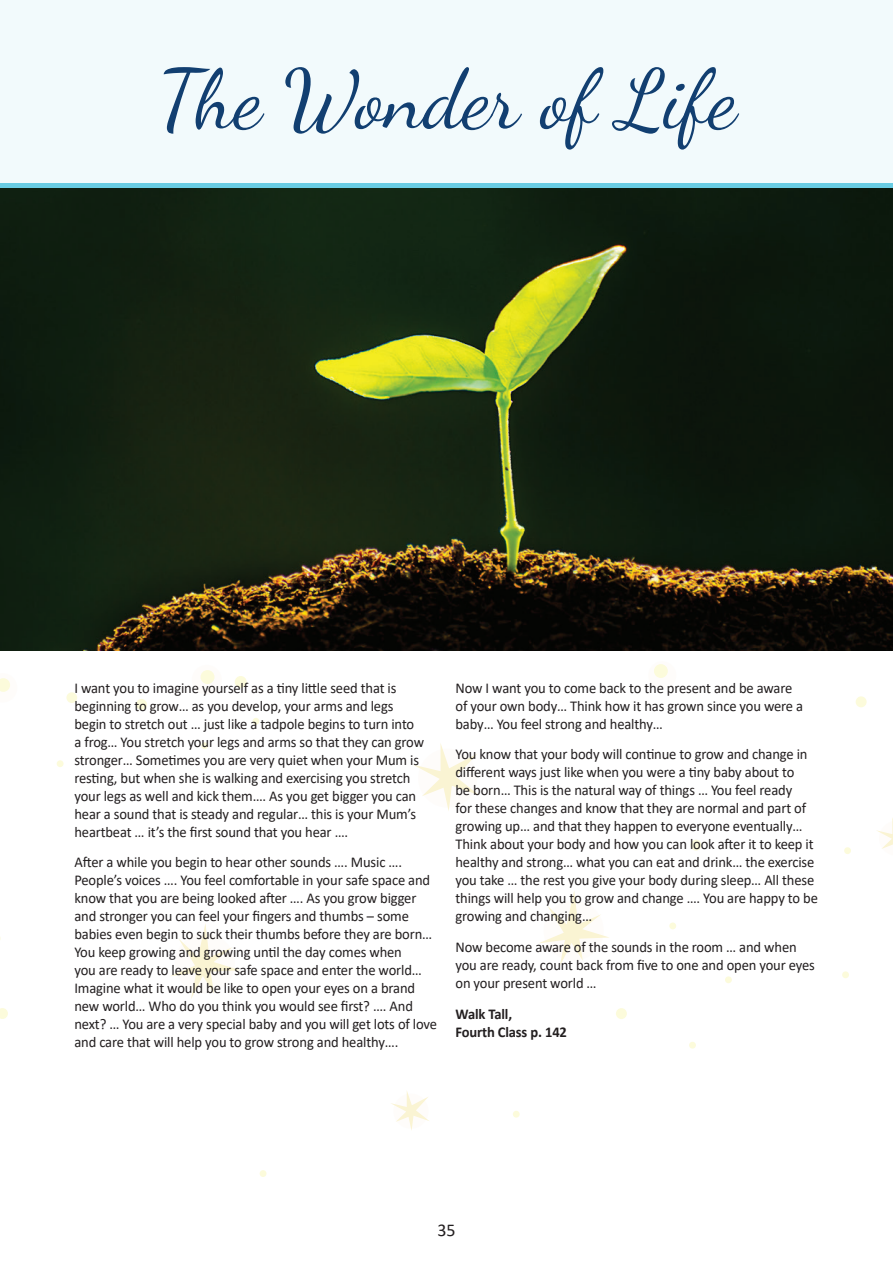
<style>
.page{position:relative;width:893px;height:1263px;background:#fff}
.page>*{position:absolute;margin:0;border:0;box-sizing:border-box;transform-origin:0 0}
.t1{font:82.5px "Dancing Script";color:#123f71}
.t2{font:18px "Calibri";color:#231f20}
.t3{font:15px/18px "Calibri";letter-spacing:-.01em;color:#231f20}
.t4{font:700 15px/18px "Calibri";letter-spacing:-.01em;color:#231f20}
</style>
<div class="page">
<div style="left:66px;top:692px;width:11px;height:11px;background:#fcfbdb;border-radius:50%"></div>
<svg style="left:0;top:678px;width:10px;height:14px"></svg>
<svg style="left:414px;top:743px;width:65px;height:68px"></svg>
<div style="left:648px;top:661px;width:28px;height:28px;background:#fefcfa;border-radius:50%"></div>
<div style="left:654px;top:664px;width:14px;height:14px;background:#fcfbdb;border-radius:50%"></div>
<div style="left:136px;top:699px;width:11px;height:11px;background:#fcfbdb;border-radius:50%"></div>
<div style="left:201px;top:742px;width:7px;height:7px;background:#fcfbdb;border-radius:50%"></div>
<div style="left:842px;top:971px;width:7px;height:7px;background:#fcfbdb;border-radius:50%"></div>
<div style="left:513px;top:1111px;width:7px;height:6px;background:#fcfbdb;border-radius:50%"></div>
<div style="left:260px;top:1170px;width:6px;height:7px;background:#fcfbdb;border-radius:50%"></div>
<div style="left:253px;top:718px;width:6px;height:7px;background:#fcfbdb;border-radius:50%"></div>
<div style="left:725px;top:976px;width:7px;height:7px;background:#fcfbdb;border-radius:50%"></div>
<div style="left:844px;top:847px;width:7px;height:7px;background:#fcfbdb;border-radius:50%"></div>
<div style="left:689px;top:1042px;width:7px;height:6px;background:#fcfbdb;border-radius:50%"></div>
<div style="left:669px;top:922px;width:7px;height:7px;background:#fcfbdb;border-radius:50%"></div>
<div style="left:57px;top:760px;width:7px;height:7px;background:#fcfbdb;border-radius:50%"></div>
<div style="left:235px;top:676px;width:12px;height:12px;background:#fcfbdb;border-radius:50%"></div>
<div style="left:616px;top:1008px;width:11px;height:11px;background:#fcfbdb;border-radius:50%"></div>
<div style="left:856px;top:696px;width:11px;height:11px;background:#fcfbdb;border-radius:50%"></div>
<div style="left:690px;top:840px;width:11px;height:11px;background:#fcfbdb;border-radius:50%"></div>
<svg style="left:0;top:1008px;width:8px;height:11px"></svg>
<svg style="left:171px;top:924px;width:69px;height:75px"></svg>
<svg style="left:539px;top:891px;width:70px;height:74px"></svg>
<div style="left:192px;top:665px;width:30px;height:30px;background:#fefcfa;border-radius:50%"></div>
<div style="left:201px;top:670px;width:13px;height:14px;background:#fcfbdb;border-radius:50%"></div>
<svg style="left:877px;top:818px;width:16px;height:31px"></svg>
<svg style="left:391px;top:1091px;width:38px;height:39px"></svg>
<img style="left:0;top:188px;width:893px;height:463px">
<div style="left:0;top:0;width:893px;height:187px;background:#f2fafc"></div>
<hr style="left:0;top:183px;width:893px;height:4px;background:#69cce3">
<h1 class="t1" style="left:158px;top:36px;width:580px">The Wonder of Life</h1>
<p class="t3" style="left:74px;top:678px;width:351px">I want you to imagine yourself as a tiny little seed that is beginning to grow… as you develop, your arms and legs begin to stretch out … just like a tadpole begins to turn into a frog… You stretch your legs and arms so that they can grow stronger… Sometimes you are very quiet when your Mum is resting, but when she is walking and exercising you stretch your legs as well and kick them…. As you get bigger you can hear a sound that is steady and regular… this is your Mum’s heartbeat … it’s the first sound that you hear ….</p>
<p class="t3" style="left:74px;top:853px;width:364px">After a while you begin to hear other sounds …. Music ….<br>People’s voices …. You feel comfortable in your safe space and know that you are being looked after …. As you grow bigger and stronger you can feel your fingers and thumbs – some babies even begin to suck their thumbs before they are born… You keep growing and growing until the day comes when<br>you are ready to leave your safe space and enter the world… Imagine what it would be like to open your eyes on a brand new world… Who do you think you would see first? …. And next? … You are a very special baby and you will get lots of love and care that will help you to grow strong and healthy….</p>
<p class="t3" style="left:455px;top:678px;width:349px">Now I want you to come back to the present and be aware of your own body… Think how it has grown since you were a baby… You feel strong and healthy…</p>
<p class="t3" style="left:455px;top:745px;width:364px">You know that your body will continue to grow and change in different ways just like when you were a tiny baby about to<br>be born… This is the natural way of things … You feel ready<br>for these changes and know that they are normal and part of growing up… and that they happen to everyone eventually… Think about your body and how you can look after it to keep it healthy and strong… what you can eat and drink… the exercise you take … the rest you give your body during sleep… All these things will help you to grow and change …. You are happy to be growing and changing…</p>
<p class="t3" style="left:455px;top:938px;width:361px">Now become aware of the sounds in the room … and when you are ready, count back from five to one and open your eyes on your present world …</p>
<p class="t4" style="left:455px;top:1004px;width:113px">Walk Tall,<br>Fourth Class p. 142</p>
<p class="t2" style="left:437px;top:1217px;width:20px">35</p>
</div>
